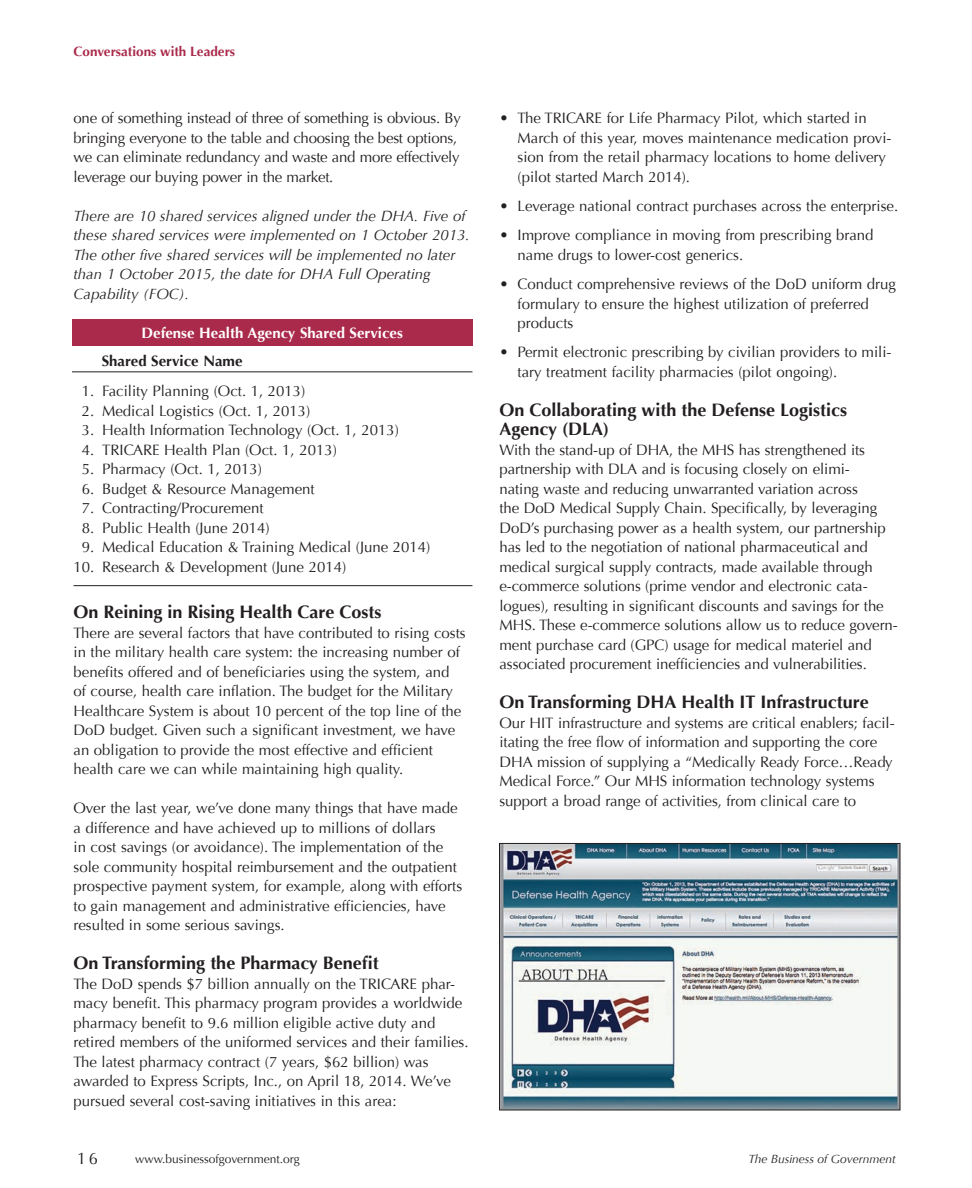
<style>
.page{position:relative;width:972px;height:1188px;background:#fff}
.page>*{position:absolute;margin:0;border:0;box-sizing:border-box;transform-origin:0 0}
.Heading_2{font:700 18px/19.5px "Optima";color:#231f20}
.t1{font:16.5px "Optima";color:#231f20}
.Body_Text{font:15px/19.5px "Optima";color:#231f20}
.Body_Text_Before_Bul{font:15px/19.5px "Optima";color:#231f20}
.Body_Text-2{font:italic 15px/19.5px "Optima";color:#231f20}
.t2{font:700 15px/27.9px "Optima";color:#fff}
.t3{font:700 13.5px "Optima";color:#aa2a4b}
.t4{font:12px "Optima";color:#231f20}
.t5{font:italic 12px "Optima";color:#231f20}
.s1{color:#231f20}
</style>
<div class="page">
<hr style="left:74px;top:585px;width:398px;height:1px;background:#231f20">
<div style="left:72px;top:319px;width:400px;height:27px;background:#aa2a4b"></div>
<hr style="left:72px;top:371px;width:400px;height:1px;background:#231f20">
<img style="left:501px;top:845px;width:397px;height:263px">
<div style="left:499px;top:843px;width:401px;height:267px;border:1px solid #231f20"></div>
<p class="t3" style="left:74px;top:44px;width:163px">Conversations with Leaders</p>
<p class="Body_Text" style="left:74px;top:109px;width:389px">one of something instead of three of something is obvious. By bringing everyone to the table and choosing the best options, we can eliminate redundancy and waste and more effectively leverage our buying power in the market.</p>
<p class="Body_Text-2" style="left:74px;top:206px;width:398px">There are 10 shared services aligned under the DHA. Five of these shared services were implemented on 1 October 2013.<br>The other five shared services will be implemented no later than 1 October 2015, the date for DHA Full Operating Capability (FOC).</p>
<p class="t2" style="left:102px;top:319px;width:303px;text-indent:40px">Defense Health Agency Shared Services<br><span class="s1">Shared Service Name</span></p>
<p class="Body_Text" style="left:82px;top:382px;width:225px">1. Facility Planning (Oct. 1, 2013)</p>
<p class="Body_Text" style="left:82px;top:401px;width:230px">2. Medical Logistics (Oct. 1, 2013)</p>
<p class="Body_Text" style="left:82px;top:421px;width:318px">3. Health Information Technology (Oct. 1, 2013)</p>
<p class="Body_Text" style="left:82px;top:440px;width:256px">4. TRICARE Health Plan (Oct. 1, 2013)</p>
<p class="Body_Text" style="left:82px;top:460px;width:182px">5. Pharmacy (Oct. 1, 2013)</p>
<p class="Body_Text" style="left:82px;top:479px;width:234px">6. Budget &amp; Resource Management</p>
<p class="Body_Text" style="left:82px;top:499px;width:183px">7. Contracting/Procurement</p>
<p class="Body_Text" style="left:82px;top:518px;width:189px">8. Public Health (June 2014)</p>
<p class="Body_Text" style="left:82px;top:538px;width:350px">9. Medical Education &amp; Training Medical (June 2014)</p>
<p class="Body_Text" style="left:74px;top:557px;width:274px">10. Research &amp; Development (June 2014)</p>
<p class="Heading_2" style="left:74px;top:603px;width:310px">On Reining in Rising Health Care Costs</p>
<p class="Body_Text" style="left:74px;top:623px;width:394px">There are several factors that have contributed to rising costs in the military health care system: the increasing number of benefits offered and of beneficiaries using the system, and of course, health care inflation. The budget for the Military Healthcare System is about 10 percent of the top line of the DoD budget. Given such a significant investment, we have an obligation to provide the most effective and efficient health care we can while maintaining high quality.</p>
<p class="Body_Text" style="left:74px;top:799px;width:390px">Over the last year, we’ve done many things that have made a difference and have achieved up to millions of dollars<br>in cost savings (or avoidance). The implementation of the sole community hospital reimbursement and the outpatient prospective payment system, for example, along with efforts to gain management and administrative efficiencies, have resulted in some serious savings.</p>
<p class="Heading_2" style="left:74px;top:954px;width:307px">On Transforming the Pharmacy Benefit</p>
<p class="Body_Text_Before_Bul" style="left:74px;top:974px;width:397px">The DoD spends $7 billion annually on the TRICARE phar&shy;macy benefit. This pharmacy program provides a worldwide pharmacy benefit to 9.6 million eligible active duty and retired members of the uniformed services and their families.<br>The latest pharmacy contract (7 years, $62 billion) was awarded to Express Scripts, Inc., on April 18, 2014. We’ve pursued several cost-saving initiatives in this area:</p>
<p class="Body_Text" style="left:518px;top:109px;width:375px;text-indent:-18px">• The TRICARE for Life Pharmacy Pilot, which started in March of this year, moves maintenance medication provi&shy;sion from the retail pharmacy locations to home delivery (pilot started March 2014).</p>
<p class="Body_Text" style="left:500px;top:196px;width:400px">• Leverage national contract purchases across the enterprise.</p>
<p class="Body_Text" style="left:518px;top:226px;width:358px;text-indent:-18px">• Improve compliance in moving from prescribing brand name drugs to lower-cost generics.</p>
<p class="Body_Text" style="left:518px;top:274px;width:380px;text-indent:-18px">• Conduct comprehensive reviews of the DoD uniform drug formulary to ensure the highest utilization of preferred products</p>
<p class="Body_Text" style="left:518px;top:343px;width:376px;text-indent:-18px">• Permit electronic prescribing by civilian providers to mili&shy;tary treatment facility pharmacies (pilot ongoing).</p>
<p class="Heading_2" style="left:500px;top:400px;width:349px">On Collaborating with the Defense Logistics<br>Agency (DLA)</p>
<p class="Body_Text" style="left:500px;top:440px;width:400px">With the stand-up of DHA, the MHS has strengthened its partnership with DLA and is focusing closely on elimi-<br>nating waste and reducing unwarranted variation across<br>the DoD Medical Supply Chain. Specifically, by leveraging DoD’s purchasing power as a health system, our partnership has led to the negotiation of national pharmaceutical and medical surgical supply contracts, made available through e-commerce solutions (prime vendor and electronic cata&shy;logues), resulting in significant discounts and savings for the MHS. These e-commerce solutions allow us to reduce govern&shy;ment purchase card (GPC) usage for medical materiel and associated procurement inefficiencies and vulnerabilities.</p>
<p class="Heading_2" style="left:500px;top:693px;width:371px">On Transforming DHA Health IT Infrastructure</p>
<p class="Body_Text" style="left:500px;top:713px;width:397px">Our HIT infrastructure and systems are critical enablers; facil&shy;itating the free flow of information and supporting the core DHA mission of supplying a “Medically Ready Force…Ready Medical Force.” Our MHS information technology systems support a broad range of activities, from clinical care to</p>
<p class="t1" style="left:77px;top:1149px;width:22px">16</p>
<p class="t4" style="left:135px;top:1152px;width:166px">www.businessofgovernment.org</p>
<p class="t5" style="left:749px;top:1152px;width:149px">The Business of Government</p>
</div>
